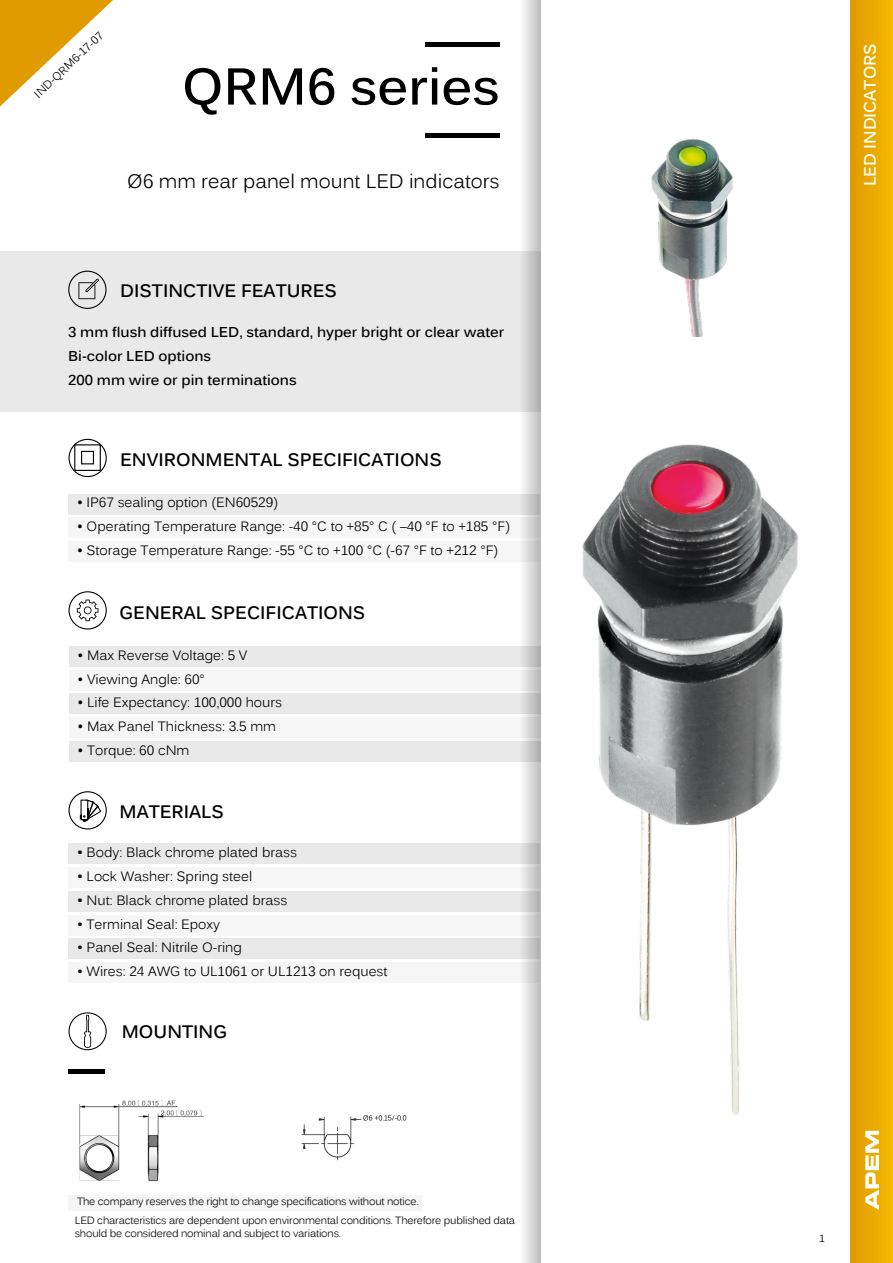
<style>
.page{position:relative;width:893px;height:1263px;background:#fff}
.page>*{position:absolute;margin:0;border:0;box-sizing:border-box;transform-origin:0 0}
.t1{font:700 51px "Kalinga";color:#000}
.t2{font:19.5px "Kalinga";color:#000}
.t3{font:700 18px "Kalinga";color:#000}
.t4{font:700 16.5px "Kalinga";color:#fff}
.t5{font:700 14.25px/24px "Kalinga";color:#000}
.t6{font:13.5px "Kalinga";color:#000}
.t7{font:11.25px "Kalinga";color:#000}
.t8{font:10.5px/18.9px "Kalinga";letter-spacing:-.02em;color:#000}
</style>
<div class="page">
<div style="left:0;top:251px;width:540px;height:161px;background:#e9e9e9"></div>
<svg style="left:68px;top:271px;width:39px;height:38px"></svg>
<div style="left:69px;top:494px;width:471px;height:20px;background:#e9e9e9"></div>
<div style="left:69px;top:518px;width:471px;height:20px;background:#f6f6f6"></div>
<div style="left:69px;top:541px;width:471px;height:20px;background:#f6f6f6"></div>
<svg style="left:69px;top:439px;width:38px;height:38px"></svg>
<div style="left:74px;top:444px;width:27px;height:27px;border:1px solid #000"></div>
<div style="left:81px;top:451px;width:13px;height:13px;border:1px solid #000"></div>
<hr style="left:426px;top:134px;width:74px;height:4px;background:#000">
<hr style="left:426px;top:43px;width:74px;height:4px;background:#000">
<div style="left:69px;top:646px;width:471px;height:20px;background:#e9e9e9"></div>
<div style="left:69px;top:670px;width:471px;height:20px;background:#f6f6f6"></div>
<div style="left:69px;top:694px;width:471px;height:20px;background:#e9e9e9"></div>
<div style="left:69px;top:718px;width:471px;height:20px;background:#f6f6f6"></div>
<div style="left:69px;top:741px;width:471px;height:20px;background:#e9e9e9"></div>
<svg style="left:69px;top:591px;width:38px;height:38px"></svg>
<div style="left:69px;top:844px;width:471px;height:20px;background:#e9e9e9"></div>
<div style="left:69px;top:867px;width:471px;height:21px;background:#f6f6f6"></div>
<div style="left:69px;top:891px;width:471px;height:20px;background:#e9e9e9"></div>
<div style="left:69px;top:915px;width:471px;height:20px;background:#f6f6f6"></div>
<div style="left:69px;top:939px;width:471px;height:20px;background:#e9e9e9"></div>
<div style="left:69px;top:962px;width:471px;height:21px;background:#f6f6f6"></div>
<svg style="left:69px;top:791px;width:38px;height:38px"></svg>
<svg style="left:519px;top:0;width:21px;height:1263px"></svg>
<img style="left:582px;top:444px;width:217px;height:671px">
<img style="left:651px;top:139px;width:82px;height:198px">
<img style="left:80px;top:1100px;width:124px;height:82px">
<img style="left:301px;top:1115px;width:106px;height:46px">
<hr style="left:69px;top:1069px;width:36px;height:4px;background:#000">
<svg style="left:69px;top:1012px;width:38px;height:38px"></svg>
<div style="left:69px;top:1195px;width:353px;height:15px;background:#f6f6f6"></div>
<div style="left:850px;top:0;width:43px;height:1263px;background:linear-gradient(to right,#df9b00,#f6b800)"></div>
<svg style="left:0;top:0;width:113px;height:106px"></svg>
<svg style="left:865px;top:1131px;width:14px;height:79px"></svg>
<p class="t7" style="left:31px;top:91px;width:92px;rotate:-44deg">IND-QRM6-17-07</p>
<h1 class="t1" style="left:182px;top:53px;width:319px">QRM6 series</h1>
<h2 class="t2" style="left:127px;top:169px;width:374px">Ø6 mm rear panel mount LED indicators</h2>
<h3 class="t3" style="left:120px;top:279px;width:218px">DISTINCTIVE FEATURES</h3>
<p class="t5" style="left:68px;top:321px;width:438px">3 mm flush diffused LED, standard, hyper bright or clear water<br>Bi-color LED options<br>200 mm wire or pin terminations</p>
<h3 class="t3" style="left:120px;top:448px;width:323px">ENVIRONMENTAL SPECIFICATIONS</h3>
<p class="t6" style="left:77px;top:494px;width:203px">• IP67 sealing option (EN60529)</p>
<p class="t6" style="left:77px;top:518px;width:435px">• Operating Temperature Range: -40 °C to +85° C ( –40 °F to +185 °F)</p>
<p class="t6" style="left:77px;top:541px;width:423px">• Storage Temperature Range: -55 °C to +100 °C (-67 °F to +212 °F)</p>
<h3 class="t3" style="left:120px;top:601px;width:247px">GENERAL SPECIFICATIONS</h3>
<p class="t6" style="left:77px;top:646px;width:171px">• Max Reverse Voltage: 5 V</p>
<p class="t6" style="left:77px;top:670px;width:129px">• Viewing Angle: 60°</p>
<p class="t6" style="left:77px;top:694px;width:206px">• Life Expectancy: 100,000 hours</p>
<p class="t6" style="left:77px;top:718px;width:200px">• Max Panel Thickness: 3.5 mm</p>
<p class="t6" style="left:77px;top:741px;width:113px">• Torque: 60 cNm</p>
<h3 class="t3" style="left:120px;top:799px;width:106px">MATERIALS</h3>
<p class="t6" style="left:77px;top:844px;width:222px">• Body: Black chrome plated brass</p>
<p class="t6" style="left:77px;top:867px;width:177px">• Lock Washer: Spring steel</p>
<p class="t6" style="left:77px;top:891px;width:212px">• Nut: Black chrome plated brass</p>
<p class="t6" style="left:77px;top:915px;width:145px">• Terminal Seal: Epoxy</p>
<p class="t6" style="left:77px;top:939px;width:166px">• Panel Seal: Nitrile O-ring</p>
<p class="t6" style="left:77px;top:962px;width:312px">• Wires: 24 AWG to UL1061 or UL1213 on request</p>
<h3 class="t3" style="left:122px;top:1020px;width:107px">MOUNTING</h3>
<p class="t4" style="left:859px;top:186px;width:144px;rotate:-90deg">LED INDICATORS</p>
<p class="t8" style="left:75px;top:1193px;width:442px">The company reserves the right to change specifications without notice.<br>LED characteristics are dependent upon environmental conditions. Therefore published data</p>
<p class="t8" style="left:75px;top:1225px;width:268px">should be considered nominal and subject to variations.</p>
<p class="t8" style="left:819px;top:1229px;width:7px">1</p>
</div>
